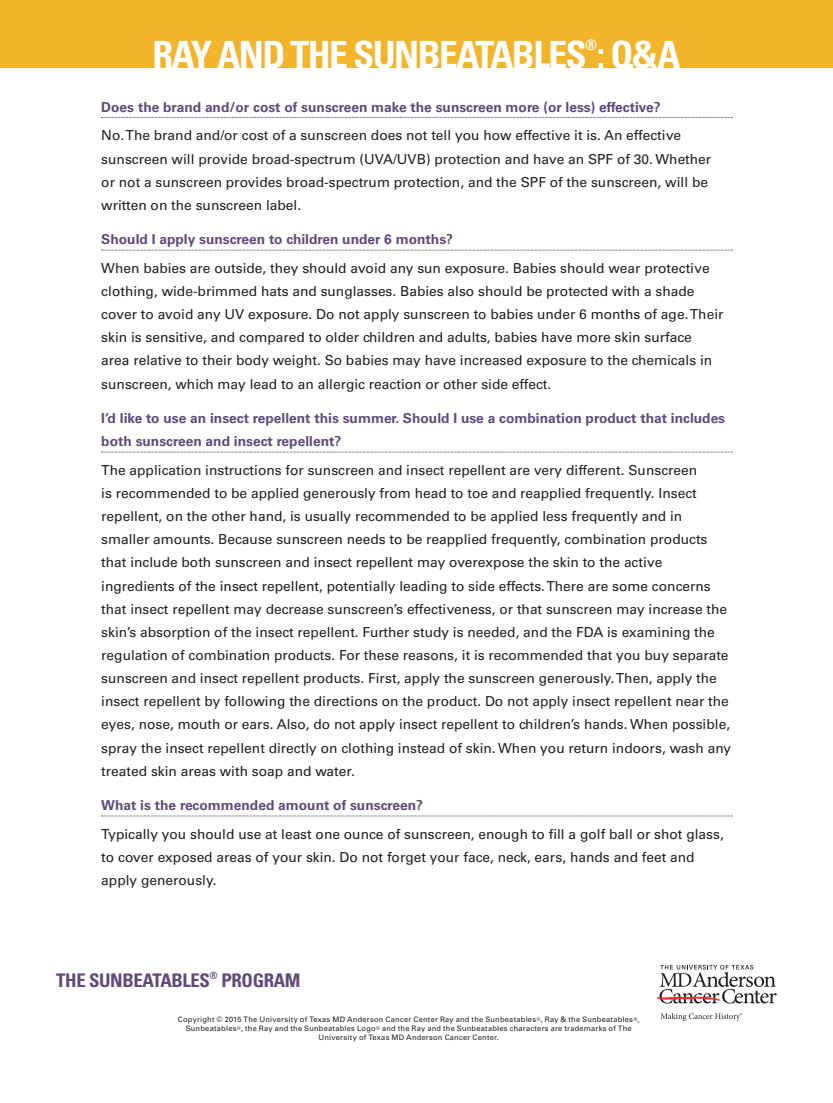
<style>
.page{position:relative;width:833px;height:1103px;background:#fff}
.page>*{position:absolute;margin:0;border:0;box-sizing:border-box;transform-origin:0 0}
.t1{font:700 condensed 37.5px "Univers";letter-spacing:-.04em;color:#fff}
.t2{font:700 condensed 18.75px "Univers";letter-spacing:-.02em;color:#604b79}
.t3{font:700 condensed 14.62px "Univers";color:#fff}
.t4{font:13.75px/23.1px "Univers";color:#231f20}
.t5{font:700 13.75px/23.1px "Univers";color:#604b79}
.t6{font:7.5px/9px "Univers";letter-spacing:.025em;color:#231f20;text-align:center}
</style>
<div class="page">
<svg style="left:657px;top:964px;width:119px;height:39px"></svg>
<svg style="left:660px;top:1013px;width:82px;height:8px"></svg>
<div style="left:0;top:0;width:832px;height:68px;background:#f2b52c"></div>
<svg style="left:102px;top:117px;width:630px;height:1px"></svg>
<svg style="left:102px;top:250px;width:630px;height:1px"></svg>
<svg style="left:102px;top:452px;width:630px;height:1px"></svg>
<svg style="left:102px;top:815px;width:630px;height:1px"></svg>
<p class="t3" style="left:585px;top:36px;width:14px">®</p>
<h1 class="t1" style="left:152px;top:32px;width:529px">RAY AND THE SUNBEATABLES : Q&amp;A</h1>
<p class="t5" style="left:101px;top:95px;width:561px">Does the brand and/or cost of sunscreen make the sunscreen more (or less) effective?</p>
<p class="t4" style="left:101px;top:124px;width:611px">No. The brand and/or cost of a sunscreen does not tell you how effective it is. An effective sunscreen will provide broad-spectrum (UVA/UVB) protection and have an SPF of 30. Whether or not a sunscreen provides broad-spectrum protection, and the SPF of the sunscreen, will be written on the sunscreen label.</p>
<p class="t5" style="left:101px;top:228px;width:353px">Should I apply sunscreen to children under 6 months?</p>
<p class="t4" style="left:101px;top:256px;width:623px">When babies are outside, they should avoid any sun exposure. Babies should wear protective clothing, wide-brimmed hats and sunglasses. Babies also should be protected with a shade cover to avoid any UV exposure. Do not apply sunscreen to babies under 6 months of age. Their skin is sensitive, and compared to older children and adults, babies have more skin surface area relative to their body weight. So babies may have increased exposure to the chemicals in sunscreen, which may lead to an allergic reaction or other side effect.</p>
<p class="t5" style="left:101px;top:407px;width:625px">I’d like to use an insect repellent this summer. Should I use a combination product that includes both sunscreen and insect repellent?</p>
<p class="t4" style="left:101px;top:458px;width:631px">The application instructions for sunscreen and insect repellent are very different. Sunscreen<br>is recommended to be applied generously from head to toe and reapplied frequently. Insect repellent, on the other hand, is usually recommended to be applied less frequently and in smaller amounts. Because sunscreen needs to be reapplied frequently, combination products that include both sunscreen and insect repellent may overexpose the skin to the active ingredients of the insect repellent, potentially leading to side effects. There are some concerns that insect repellent may decrease sunscreen’s effectiveness, or that sunscreen may increase the skin’s absorption of the insect repellent. Further study is needed, and the FDA is examining the regulation of combination products. For these reasons, it is recommended that you buy separate sunscreen and insect repellent products. First, apply the sunscreen generously. Then, apply the insect repellent by following the directions on the product. Do not apply insect repellent near the eyes, nose, mouth or ears. Also, do not apply insect repellent to children’s hands. When possible, spray the insect repellent directly on clothing instead of skin. When you return indoors, wash any treated skin areas with soap and water.</p>
<p class="t5" style="left:101px;top:793px;width:323px">What is the recommended amount of sunscreen?</p>
<p class="t4" style="left:101px;top:822px;width:624px">Typically you should use at least one ounce of sunscreen, enough to fill a golf ball or shot glass, to cover exposed areas of your skin. Do not forget your face, neck, ears, hands and feet and apply generously.</p>
<h2 class="t2" style="left:56px;top:968px;width:246px">THE SUNBEATABLES<sup>®</sup> PROGRAM</h2>
<p class="t6" style="left:178px;top:1015px;width:463px">Copyright © 2015 The University of Texas MD Anderson Cancer Center Ray and the Sunbeatables<sup>®</sup>, Ray &amp; the Sunbeatables<sup>®</sup>,<br>Sunbeatables<sup>®</sup>, the Ray and the Sunbeatables Logo<sup>®</sup> and the Ray and the Sunbeatables characters are trademarks of The<br>University of Texas MD Anderson Cancer Center.</p>
</div>
